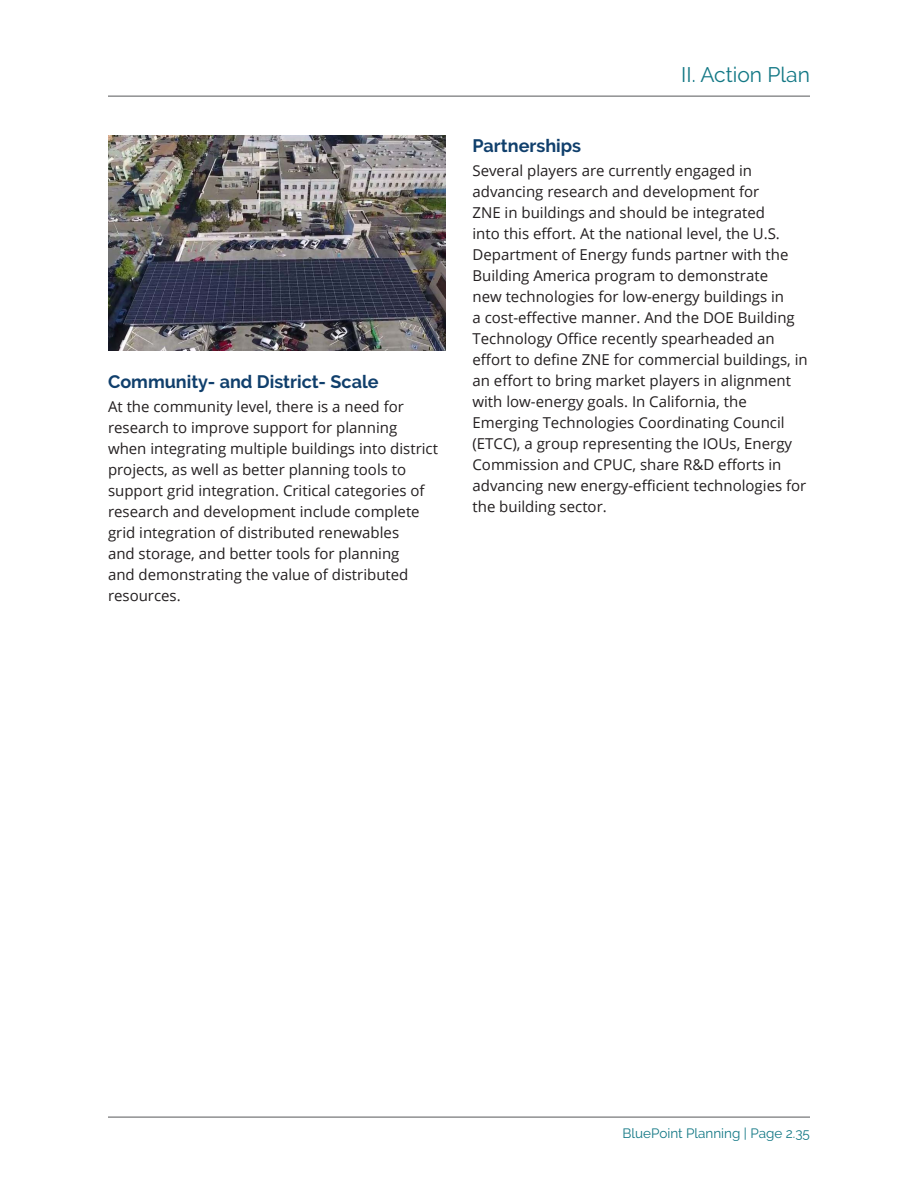
<style>
.page{position:relative;width:918px;height:1188px;background:#fff}
.page>*{position:absolute;margin:0;border:0;box-sizing:border-box;transform-origin:0 0}
.t1{font:21px "Raleway";color:#137885}
.t2{font:700 18px "Raleway";color:#103f6c}
.t3{font:15px/21px "Open Sans";color:#231f20}
.t4{font:13.5px "Raleway";color:#137885}
</style>
<div class="page">
<hr style="left:108px;top:1117px;width:702px;height:1px;background:#57585a">
<hr style="left:108px;top:96px;width:702px;height:1px;background:#57585a">
<img style="left:108px;top:135px;width:338px;height:216px">
<p class="t2" style="left:108px;top:371px;width:272px">Community- and District- Scale</p>
<p class="t3" style="left:108px;top:396px;width:332px">At the community level, there is a need for research to improve support for planning when integrating multiple buildings into district projects, as well as better planning tools to support grid integration. Critical categories of research and development include complete grid integration of distributed renewables<br>and storage, and better tools for planning<br>and demonstrating the value of distributed resources.</p>
<h1 class="t1" style="left:681px;top:63px;width:130px">II. Action Plan</h1>
<p class="t2" style="left:472px;top:135px;width:110px">Partnerships</p>
<p class="t3" style="left:472px;top:160px;width:337px">Several players are currently engaged in advancing research and development for<br>ZNE in buildings and should be integrated<br>into this effort. At the national level, the U.S.<br>Department of Energy funds partner with the Building America program to demonstrate<br>new technologies for low-energy buildings in<br>a cost-effective manner. And the DOE Building Technology Office recently spearheaded an effort to define ZNE for commercial buildings, in an effort to bring market players in alignment with low-energy goals. In California, the Emerging Technologies Coordinating Council (ETCC), a group representing the IOUs, Energy Commission and CPUC, share R&amp;D efforts in advancing new energy-efficient technologies for the building sector.</p>
<p class="t4" style="left:623px;top:1125px;width:189px">BluePoint Planning | Page 2.35</p>
</div>
